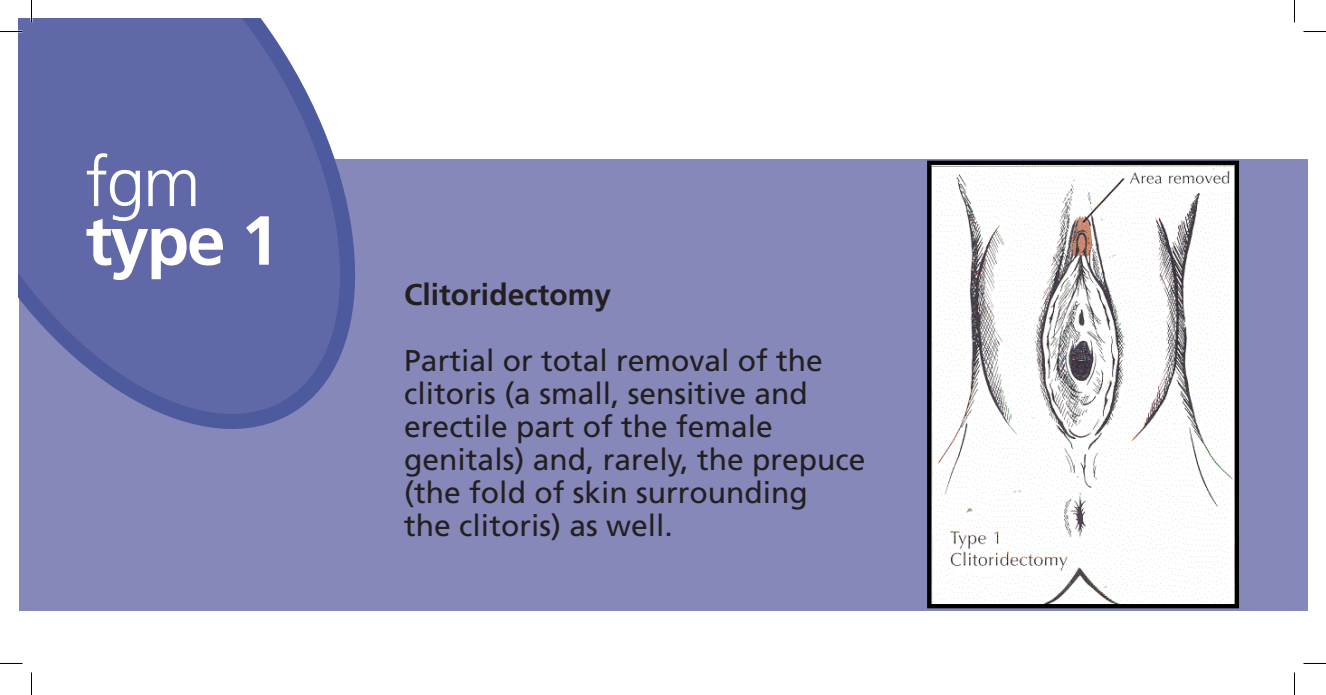
<style>
.page{position:relative;width:1326px;height:695px;background:#fff}
.page>*{position:absolute;margin:0;border:0;box-sizing:border-box;transform-origin:0 0}
.t1{font:700 69.3px "Frutiger";color:#fff}
.t2{font:300 69.3px "Frutiger";color:#fff}
.t3{font:30px/33px "Frutiger";color:#231f20}
.t4{font:700 30px "Frutiger";color:#231f20}
</style>
<div class="page">
<div style="left:19px;top:159px;width:1288px;height:451px;background:#8688ba"></div>
<svg style="left:19px;top:19px;width:336px;height:410px"></svg>
<img style="left:932px;top:165px;width:302px;height:438px">
<div style="left:927px;top:160px;width:312px;height:448px;border:4px solid #000"></div>
<svg style="left:0;top:31px;width:22px;height:1px"></svg>
<svg style="left:1303px;top:31px;width:23px;height:1px"></svg>
<svg style="left:0;top:663px;width:22px;height:1px"></svg>
<svg style="left:1303px;top:663px;width:23px;height:1px"></svg>
<svg style="left:31px;top:0;width:1px;height:23px"></svg>
<svg style="left:31px;top:672px;width:1px;height:22px"></svg>
<svg style="left:1294px;top:0;width:1px;height:23px"></svg>
<svg style="left:1294px;top:672px;width:1px;height:22px"></svg>
<h1 class="t2" style="left:86px;top:143px;width:117px">fgm</h1>
<h1 class="t1" style="left:86px;top:200px;width:195px">type 1</h1>
<p class="t4" style="left:404px;top:276px;width:208px">Clitoridectomy</p>
<p class="t3" style="left:404px;top:343px;width:463px">Partial or total removal of the clitoris (a small, sensitive and erectile part of the female genitals) and, rarely, the prepuce (the fold of skin surrounding<br>the clitoris) as well.</p>
</div>
